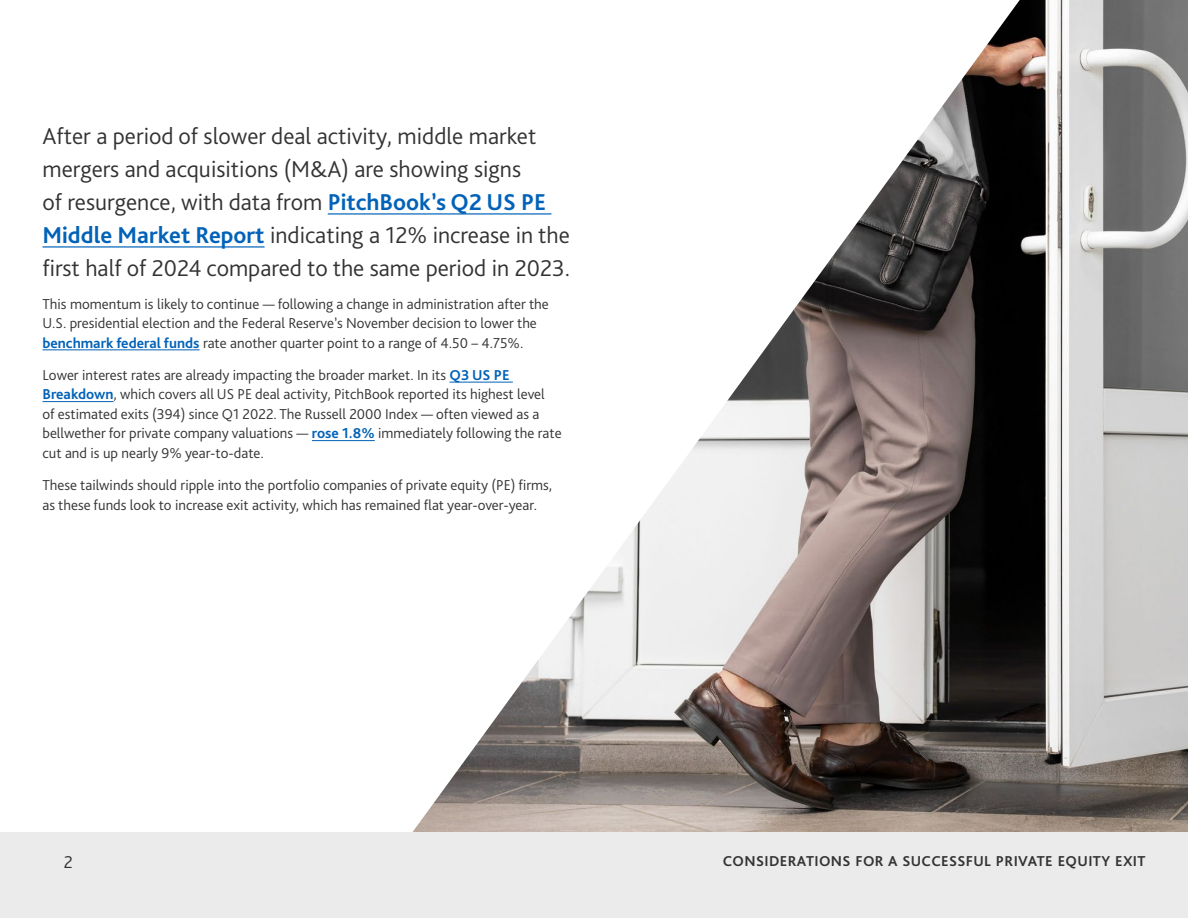
<style>
.page{position:relative;width:1188px;height:918px;background:#fff}
.page>*{position:absolute;margin:0;border:0;box-sizing:border-box;transform-origin:0 0}
.t1{font:300 24px/33px "Bliss Pro";color:#333}
.t2{font:300 18px "Bliss Pro";color:#333}
.t3{font:300 15px/19.5px "Bliss Pro";color:#333}
.t4{font:700 15px "Bliss Pro";letter-spacing:.025em;color:#333}
.s1{font-weight:700;color:#0062b8}
</style>
<div class="page">
<img style="left:402px;top:0;width:786px;height:833px">
<hr style="left:328px;top:213px;width:223px;height:2px;background:#0062b8">
<hr style="left:43px;top:246px;width:222px;height:2px;background:#0062b8">
<hr style="left:43px;top:349px;width:157px;height:1px;background:#0062b8">
<hr style="left:450px;top:382px;width:63px;height:1px;background:#0062b8">
<hr style="left:43px;top:401px;width:71px;height:1px;background:#0062b8">
<hr style="left:312px;top:440px;width:63px;height:1px;background:#0062b8">
<div style="left:0;top:833px;width:1188px;height:85px;background:#ebebeb"></div>
<p class="t1" style="left:43px;top:119px;width:529px">After a period of slower deal activity, middle market mergers and acquisitions (M&amp;A) are showing signs<br>of resurgence, with data from <span class="s1">PitchBook’s Q2 US PE Middle Market Report</span> indicating a 12% increase in the first half of 2024 compared to the same period in 2023.</p>
<p class="t3" style="left:43px;top:294px;width:508px">This momentum is likely to continue — following a change in administration after the<br>U.S. presidential election and the Federal Reserve’s November decision to lower the <span class="s1">benchmark federal funds</span> rate another quarter point to a range of 4.50 – 4.75%.</p>
<p class="t3" style="left:43px;top:365px;width:521px">Lower interest rates are already impacting the broader market. In its <span class="s1">Q3 US PE Breakdown</span>, which covers all US PE deal activity, PitchBook reported its highest level<br>of estimated exits (394) since Q1 2022. The Russell 2000 Index — often viewed as a bellwether for private company valuations — <span class="s1">rose 1.8%</span> immediately following the rate cut and is up nearly 9% year-to-date.</p>
<p class="t3" style="left:43px;top:475px;width:511px">These tailwinds should ripple into the portfolio companies of private equity (PE) firms, as these funds look to increase exit activity, which has remained flat year-over-year.</p>
<p class="t2" style="left:64px;top:851px;width:11px">2</p>
<p class="t4" style="left:723px;top:851px;width:424px">CONSIDERATIONS FOR A SUCCESSFUL PRIVATE EQUITY EXIT</p>
</div>
